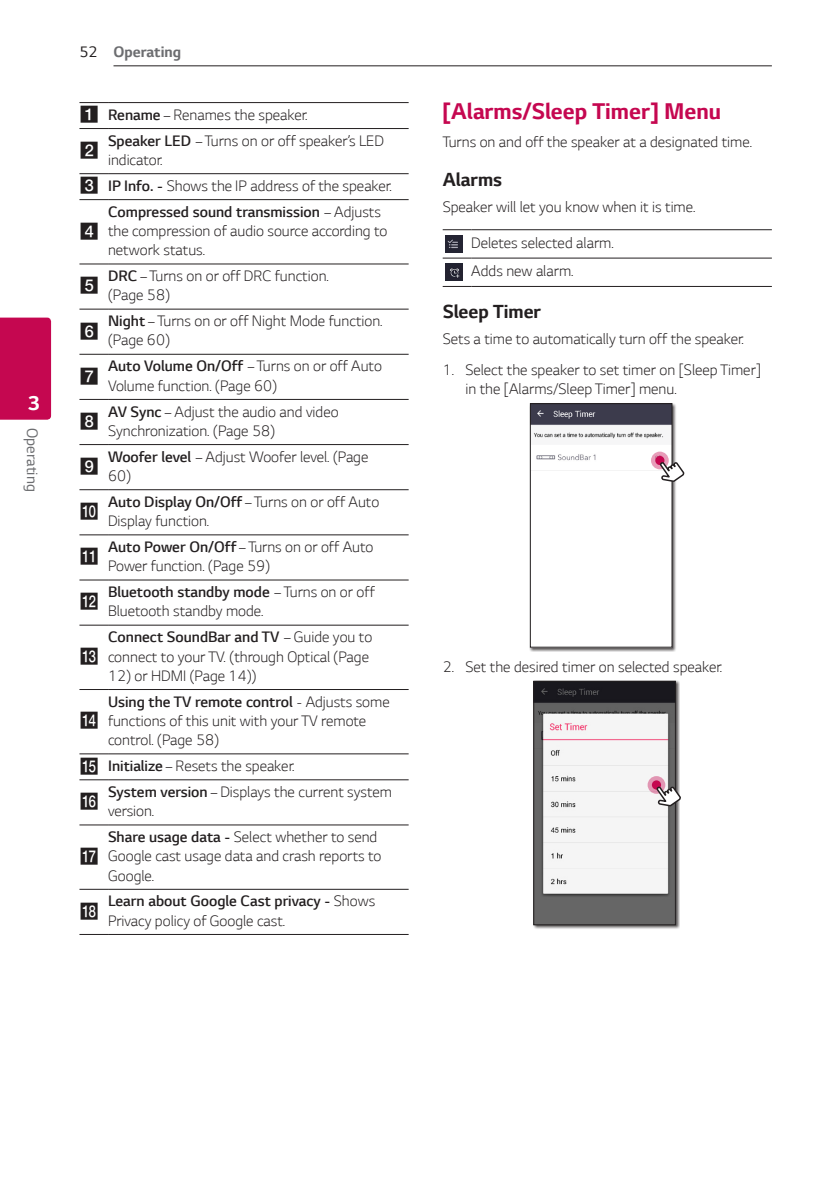
<style>
.page{position:relative;width:840px;height:1191px;background:#fff}
.page>*{position:absolute;margin:0;border:0;box-sizing:border-box;transform-origin:0 0}
.Title_2{font:700 24px "LG Smart";color:#c50750}
.t1{font:700 21px "LG Smart";color:#fff}
.Title_3{font:700 20px "LG Smart";color:#231f20}
.Content_text_Light{font:300 16px/19.2px "LG Smart";color:#231f20}
.Content_text_Num{font:300 16px/19.2px "LG Smart";color:#231f20}
.Content_text_Light-2{font:16px "UPSYS Boxed Number";color:#231f20}
.t2{font:700 16px "LG Smart";color:#6c6d70}
.t3{font:16px "LG Smart";color:#6c6d70}
.s1{font-weight:400;color:#231f20}
.s2{font-style:inherit}
</style>
<div class="page">
<hr style="left:113px;top:65px;width:658px;height:1px;background:#231f20">
<div style="left:0;top:317px;width:51px;height:103px;background:#c50750"></div>
<svg style="left:79px;top:102px;width:29px;height:1px"></svg>
<hr style="left:108px;top:102px;width:300px;height:1px;background:#231f20">
<svg style="left:79px;top:128px;width:29px;height:1px"></svg>
<hr style="left:108px;top:128px;width:300px;height:1px;background:#231f20">
<svg style="left:79px;top:173px;width:29px;height:1px"></svg>
<hr style="left:108px;top:173px;width:300px;height:1px;background:#231f20">
<svg style="left:79px;top:199px;width:29px;height:1px"></svg>
<hr style="left:108px;top:199px;width:300px;height:1px;background:#231f20">
<svg style="left:79px;top:263px;width:29px;height:1px"></svg>
<hr style="left:108px;top:263px;width:300px;height:1px;background:#231f20">
<svg style="left:79px;top:309px;width:29px;height:1px"></svg>
<hr style="left:108px;top:309px;width:300px;height:1px;background:#231f20">
<svg style="left:79px;top:354px;width:29px;height:1px"></svg>
<hr style="left:108px;top:354px;width:300px;height:1px;background:#231f20">
<svg style="left:79px;top:399px;width:29px;height:1px"></svg>
<hr style="left:108px;top:399px;width:300px;height:1px;background:#231f20">
<svg style="left:79px;top:444px;width:29px;height:1px"></svg>
<hr style="left:108px;top:444px;width:300px;height:1px;background:#231f20">
<svg style="left:79px;top:489px;width:29px;height:1px"></svg>
<hr style="left:108px;top:489px;width:300px;height:1px;background:#231f20">
<svg style="left:79px;top:534px;width:29px;height:1px"></svg>
<hr style="left:108px;top:534px;width:300px;height:1px;background:#231f20">
<svg style="left:79px;top:579px;width:29px;height:1px"></svg>
<hr style="left:108px;top:579px;width:300px;height:1px;background:#231f20">
<svg style="left:79px;top:624px;width:29px;height:1px"></svg>
<hr style="left:108px;top:624px;width:300px;height:1px;background:#231f20">
<svg style="left:79px;top:689px;width:29px;height:1px"></svg>
<hr style="left:108px;top:689px;width:300px;height:1px;background:#231f20">
<svg style="left:79px;top:753px;width:29px;height:1px"></svg>
<hr style="left:108px;top:753px;width:300px;height:1px;background:#231f20">
<svg style="left:79px;top:779px;width:29px;height:1px"></svg>
<hr style="left:108px;top:779px;width:300px;height:1px;background:#231f20">
<svg style="left:79px;top:824px;width:29px;height:1px"></svg>
<hr style="left:108px;top:824px;width:300px;height:1px;background:#231f20">
<svg style="left:79px;top:888px;width:29px;height:1px"></svg>
<hr style="left:108px;top:888px;width:300px;height:1px;background:#231f20">
<svg style="left:79px;top:934px;width:29px;height:1px"></svg>
<hr style="left:108px;top:934px;width:300px;height:1px;background:#231f20">
<svg style="left:442px;top:229px;width:29px;height:1px"></svg>
<hr style="left:471px;top:229px;width:300px;height:1px;background:#231f20">
<svg style="left:442px;top:257px;width:29px;height:1px"></svg>
<hr style="left:471px;top:257px;width:300px;height:1px;background:#231f20">
<svg style="left:442px;top:286px;width:29px;height:1px"></svg>
<hr style="left:471px;top:286px;width:300px;height:1px;background:#231f20">
<img style="left:445px;top:235px;width:17px;height:17px">
<img style="left:445px;top:264px;width:17px;height:17px">
<div style="left:529px;top:403px;width:147px;height:249px;background:#231f20;opacity:.75"></div>
<img style="left:532px;top:405px;width:137px;height:240px">
<div style="left:530px;top:403px;width:141px;height:244px;border:1px solid #231f20"></div>
<svg style="left:650px;top:451px;width:18px;height:18px"></svg>
<div style="left:655px;top:456px;width:9px;height:9px;background:#c50750;border-radius:50%"></div>
<svg style="left:658px;top:461px;width:27px;height:22px"></svg>
<div style="left:532px;top:680px;width:147px;height:249px;background:#231f20;opacity:.75"></div>
<img style="left:535px;top:683px;width:138px;height:240px">
<div style="left:533px;top:681px;width:142px;height:244px;border:1px solid #231f20"></div>
<svg style="left:647px;top:776px;width:18px;height:18px"></svg>
<svg style="left:651px;top:780px;width:9px;height:9px"></svg>
<svg style="left:654px;top:785px;width:27px;height:22px"></svg>
<h2 class="t1" style="left:28px;top:390px;width:13px">3</h2>
<p class="t3" style="left:42px;top:428px;width:65px;rotate:90deg">Operating</p>
<p class="t2" style="left:79px;top:42px;width:103px"><span class="s1">52</span> Operating</p>
<p class="Content_text_Light-2" style="left:79px;top:106px;width:21px">A</p>
<p class="Content_text_Light" style="left:108px;top:105px;width:201px"><span class="s2">Rename</span> – Renames the speaker.</p>
<p class="Content_text_Light-2" style="left:79px;top:142px;width:21px">B</p>
<p class="Content_text_Light" style="left:108px;top:131px;width:277px"><span class="s2">Speaker LED</span> – Turns on or off speaker’s LED indicator.</p>
<p class="Content_text_Light-2" style="left:79px;top:177px;width:21px">C</p>
<p class="Content_text_Light" style="left:108px;top:176px;width:285px"><span class="s2">IP Info. -</span> Shows the IP address of the speaker.</p>
<p class="Content_text_Light-2" style="left:79px;top:222px;width:21px">D</p>
<p class="Content_text_Light" style="left:108px;top:202px;width:281px"><span class="s2">Compressed sound transmission</span> – Adjusts the compression of audio source according to network status.</p>
<p class="Content_text_Light-2" style="left:79px;top:277px;width:21px">E</p>
<p class="Content_text_Light" style="left:108px;top:266px;width:222px"><span class="s2">DRC</span> – Turns on or off DRC function. (Page 58)</p>
<p class="Content_text_Light-2" style="left:79px;top:322px;width:21px">F</p>
<p class="Content_text_Light" style="left:108px;top:311px;width:276px"><span class="s2">Night</span> – Turns on or off Night Mode function. (Page 60)</p>
<p class="Content_text_Light-2" style="left:79px;top:367px;width:21px">G</p>
<p class="Content_text_Light" style="left:108px;top:356px;width:275px"><span class="s2">Auto Volume On/Off</span> – Turns on or off Auto<br>Volume function. (Page 60)</p>
<p class="Content_text_Light-2" style="left:79px;top:412px;width:21px">H</p>
<p class="Content_text_Light" style="left:108px;top:401px;width:232px"><span class="s2">AV Sync</span> – Adjust the audio and video<br>Synchronization. (Page 58)</p>
<p class="Content_text_Light-2" style="left:79px;top:457px;width:21px">I</p>
<p class="Content_text_Light" style="left:108px;top:447px;width:262px"><span class="s2">Woofer level</span> – Adjust Woofer level. (Page<br>60)</p>
<p class="Content_text_Light-2" style="left:79px;top:503px;width:21px">J</p>
<p class="Content_text_Light" style="left:108px;top:492px;width:272px"><span class="s2">Auto Display On/Off</span> – Turns on or off Auto<br>Display function.</p>
<p class="Content_text_Light-2" style="left:79px;top:548px;width:21px">K</p>
<p class="Content_text_Light" style="left:108px;top:537px;width:267px"><span class="s2">Auto Power On/Off</span> – Turns on or off Auto<br>Power function. (Page 59)</p>
<p class="Content_text_Light-2" style="left:79px;top:593px;width:21px">L</p>
<p class="Content_text_Light" style="left:108px;top:582px;width:268px"><span class="s2">Bluetooth standby mode</span> – Turns on or off<br>Bluetooth standby mode.</p>
<p class="Content_text_Light-2" style="left:79px;top:648px;width:21px">M</p>
<p class="Content_text_Light" style="left:108px;top:627px;width:265px"><span class="s2">Connect SoundBar and TV</span> – Guide you to connect to your TV. (through Optical (Page</p>
<p class="Content_text_Light" style="left:108px;top:666px;width:150px">12) or HDMI (Page 14))</p>
<p class="Content_text_Light-2" style="left:79px;top:712px;width:21px">N</p>
<p class="Content_text_Light" style="left:108px;top:691px;width:283px"><span class="s2">Using the TV remote control</span> - Adjusts some functions of this unit with your TV remote control. (Page 58)</p>
<p class="Content_text_Light-2" style="left:79px;top:757px;width:21px">O</p>
<p class="Content_text_Light" style="left:108px;top:756px;width:188px"><span class="s2">Initialize</span> – Resets the speaker.</p>
<p class="Content_text_Light-2" style="left:79px;top:793px;width:21px">P</p>
<p class="Content_text_Light" style="left:108px;top:782px;width:285px"><span class="s2">System version</span> – Displays the current system version.</p>
<p class="Content_text_Light-2" style="left:79px;top:847px;width:21px">Q</p>
<p class="Content_text_Light" style="left:108px;top:827px;width:275px"><span class="s2">Share usage data -</span> Select whether to send<br>Google cast usage data and crash reports to<br>Google.</p>
<p class="Content_text_Light-2" style="left:79px;top:902px;width:21px">R</p>
<p class="Content_text_Light" style="left:108px;top:891px;width:268px"><span class="s2">Learn about Google Cast privacy -</span> Shows<br>Privacy policy of Google cast.</p>
<p class="Title_2" style="left:442px;top:97px;width:280px">[Alarms/Sleep Timer] Menu</p>
<p class="Content_text_Light" style="left:442px;top:132px;width:311px">Turns on and off the speaker at a designated time.</p>
<p class="Title_3" style="left:442px;top:167px;width:61px">Alarms</p>
<p class="Content_text_Light" style="left:442px;top:197px;width:254px">Speaker will let you know when it is time.</p>
<p class="Content_text_Light" style="left:471px;top:233px;width:144px">Deletes selected alarm.</p>
<p class="Content_text_Light" style="left:471px;top:261px;width:104px">Adds new alarm.</p>
<p class="Title_3" style="left:442px;top:299px;width:100px">Sleep Timer</p>
<p class="Content_text_Light" style="left:442px;top:329px;width:302px">Sets a time to automatically turn off the speaker.</p>
<p class="Content_text_Num" style="left:465px;top:360px;width:297px;text-indent:-23px">1. Select the speaker to set timer on [Sleep Timer] in the [Alarms/Sleep Timer] menu.</p>
<p class="Content_text_Num" style="left:442px;top:656px;width:281px">2. Set the desired timer on selected speaker.</p>
</div>
